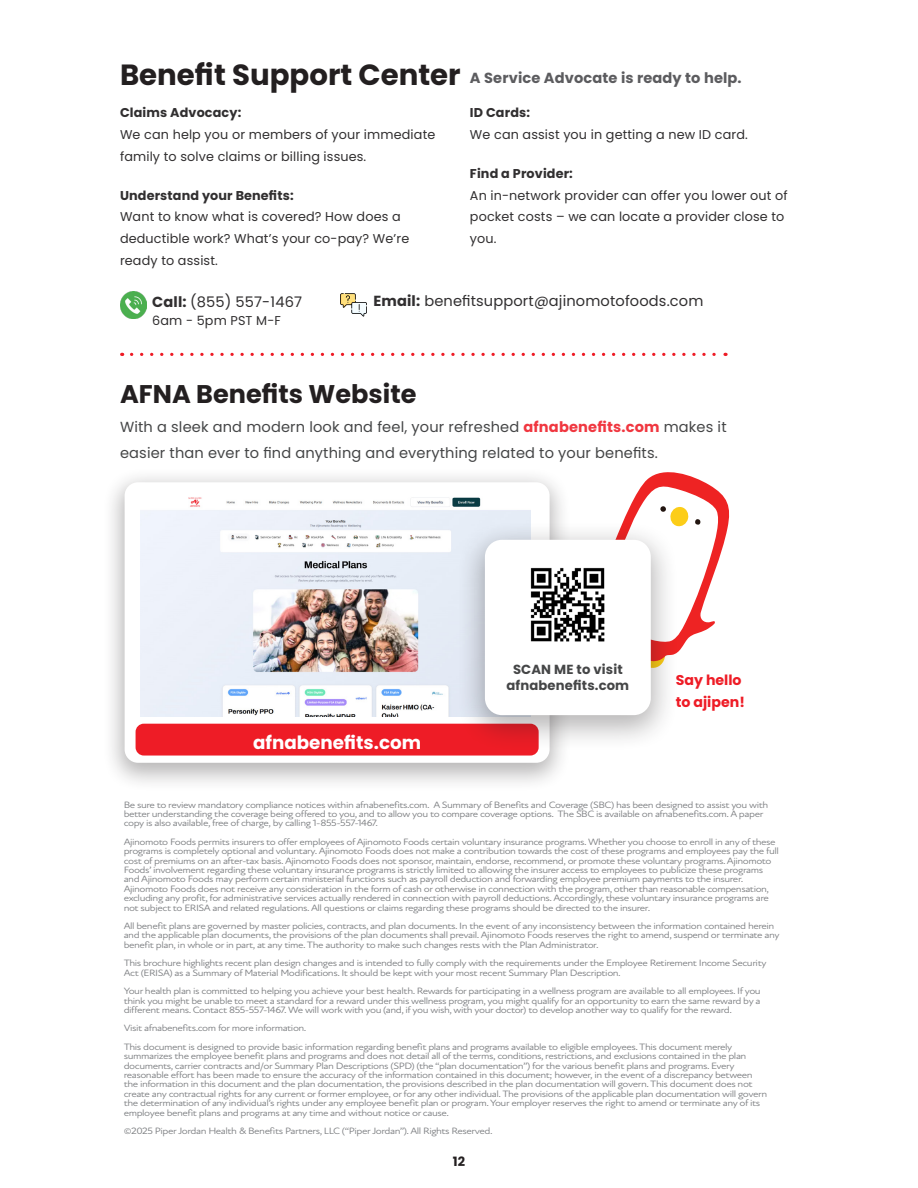
<style>
.page{position:relative;width:918px;height:1188px;background:#fff}
.page>*{position:absolute;margin:0;border:0;box-sizing:border-box;transform-origin:0 0}
.t1{font:700 29.25px "Poppins";color:#231f20}
.t2{font:700 25.5px "Poppins";color:#231f20}
.t3{font:700 18.3px "Poppins";color:#fff}
.t4{font:14.55px/25.5px "Poppins";letter-spacing:.01em;color:#454647}
.t5{font:14.55px "Poppins";letter-spacing:.01em;color:#312f30}
.t6{font:700 14.55px "Poppins";letter-spacing:.01em;color:#5c5c5f}
.t7{font:700 14.1px/23px "Poppins";color:#ee1c26}
.t8{font:700 13.2px/15.8px "Poppins";letter-spacing:.01em;color:#454647;text-align:center}
.t9{font:700 12.9px "Poppins";color:#231f20}
.Body{font:12.75px/21.9px "Poppins";letter-spacing:.01em;color:#312f30}
.t10{font:9.3px/9.3px "New Atten Round";letter-spacing:-.04em;color:#808285;scale:1.17 1}
.s1{font-weight:700}
.s2{font-weight:700;color:#f03740}
</style>
<div class="page">
<svg style="left:624px;top:472px;width:106px;height:178px"></svg>
<div style="left:102px;top:467px;width:470px;height:325px;background:#231f20;opacity:.33"></div>
<div style="left:125px;top:482px;width:425px;height:281px;background:#fff;border-radius:13px"></div>
<img style="left:140px;top:497px;width:391px;height:219px">
<div style="left:136px;top:724px;width:403px;height:32px;background:#ee1c26;border-radius:8px"></div>
<div style="left:456px;top:520px;width:224px;height:232px;background:#231f20;opacity:.33"></div>
<div style="left:485px;top:540px;width:166px;height:175px;background:#fff;border-radius:17px"></div>
<img style="left:530px;top:567px;width:75px;height:75px">
<img style="left:120px;top:292px;width:27px;height:26px">
<svg style="left:340px;top:293px;width:27px;height:24px"></svg>
<svg style="left:132px;top:353px;width:594px;height:3px"></svg>
<p class="t1" style="left:120px;top:57px;width:342px">Benefit Support Center</p>
<p class="t6" style="left:470px;top:69px;width:273px">A Service Advocate is ready to help.</p>
<p class="Body" style="left:120px;top:102px;width:317px"><span class="s1">Claims Advocacy:<br></span>We can help you or members of your immediate family to solve claims or billing issues.</p>
<p class="Body" style="left:120px;top:184px;width:291px"><span class="s1">Understand your Benefits:<br></span>Want to know what is covered? How does a deductible work? What’s your co-pay? We’re ready to assist.</p>
<p class="Body" style="left:470px;top:102px;width:279px"><span class="s1">ID Cards:<br></span>We can assist you in getting a new ID card.</p>
<p class="Body" style="left:470px;top:162px;width:319px"><span class="s1">Find a Provider:<br></span>An in-network provider can offer you lower out of pocket costs – we can locate a provider close to you.</p>
<p class="t5" style="left:152px;top:293px;width:151px"><span class="s1">Call:</span> (855) 557-1467</p>
<p class="Body" style="left:152px;top:310px;width:130px">6am - 5pm PST M-F</p>
<p class="t5" style="left:373px;top:292px;width:332px"><span class="s1">Email:</span> benefitsupport@ajinomotofoods.com</p>
<p class="t2" style="left:120px;top:379px;width:298px">AFNA Benefits Website</p>
<p class="t4" style="left:120px;top:415px;width:608px">With a sleek and modern look and feel, your refreshed <span class="s2">afnabenefits.com</span> makes it easier than ever to find anything and everything related to your benefits.</p>
<p class="t3" style="left:253px;top:732px;width:169px">afnabenefits.com</p>
<p class="t8" style="left:507px;top:661px;width:124px">SCAN ME to visit afnabenefits.com</p>
<p class="t7" style="left:676px;top:668px;width:71px">Say hello to ajipen!</p>
<p class="t10" style="left:124px;top:800px;width:552px">Be sure to review mandatory compliance notices within afnabenefits.com. A Summary of Benefits and Coverage (SBC) has been designed to assist you with better understanding the coverage being offered to you, and to allow you to compare coverage options. The SBC is available on afnabenefits.com. A paper copy is also available, free of charge, by calling 1-855-557-1467.</p>
<p class="t10" style="left:124px;top:837px;width:562px">Ajinomoto Foods permits insurers to offer employees of Ajinomoto Foods certain voluntary insurance programs. Whether you choose to enroll in any of these programs is completely optional and voluntary. Ajinomoto Foods does not make a contribution towards the cost of these programs and employees pay the full cost of premiums on an after-tax basis. Ajinomoto Foods does not sponsor, maintain, endorse, recommend, or promote these voluntary programs. Ajinomoto Foods’ involvement regarding these voluntary insurance programs is strictly limited to allowing the insurer access to employees to publicize these programs and Ajinomoto Foods may perform certain ministerial functions such as payroll deduction and forwarding employee premium payments to the insurer.<br>Ajinomoto Foods does not receive any consideration in the form of cash or otherwise in connection with the program, other than reasonable compensation, excluding any profit, for administrative services actually rendered in connection with payroll deductions. Accordingly, these voluntary insurance programs are not subject to ERISA and related regulations. All questions or claims regarding these programs should be directed to the insurer.</p>
<p class="t10" style="left:124px;top:921px;width:562px">All benefit plans are governed by master policies, contracts, and plan documents. In the event of any inconsistency between the information contained herein and the applicable plan documents, the provisions of the plan documents shall prevail. Ajinomoto Foods reserves the right to amend, suspend or terminate any benefit plan, in whole or in part, at any time. The authority to make such changes rests with the Plan Administrator.</p>
<p class="t10" style="left:124px;top:959px;width:551px">This brochure highlights recent plan design changes and is intended to fully comply with the requirements under the Employee Retirement Income Security<br>Act (ERISA) as a Summary of Material Modifications. It should be kept with your most recent Summary Plan Description.</p>
<p class="t10" style="left:124px;top:986px;width:546px;text-align:justify">Your health plan is committed to helping you achieve your best health. Rewards for participating in a wellness program are available to all employees. If you think you might be unable to meet a standard for a reward under this wellness program, you might qualify for an opportunity to earn the same reward by a different means. Contact 855-557-1467. We will work with you (and, if you wish, with your doctor) to develop another way to qualify for the reward.</p>
<p class="t10" style="left:124px;top:1019px;width:522px;line-height:18.5px">Visit afnabenefits.com for more information.<br>This document is designed to provide basic information regarding benefit plans and programs available to eligible employees. This document merely</p>
<p class="t10" style="left:124px;top:1052px;width:552px">summarizes the employee benefit plans and programs and does not detail all of the terms, conditions, restrictions, and exclusions contained in the plan documents, carrier contracts and/or Summary Plan Descriptions (SPD) (the “plan documentation”) for the various benefit plans and programs. Every reasonable effort has been made to ensure the accuracy of the information contained in this document; however, in the event of a discrepancy between the information in this document and the plan documentation, the provisions described in the plan documentation will govern. This document does not create any contractual rights for any current or former employee, or for any other individual. The provisions of the applicable plan documentation will govern the determination of any individual’s rights under any employee benefit plan or program. Your employer reserves the right to amend or terminate any of its employee benefit plans and programs at any time and without notice or cause.</p>
<p class="t10" style="left:124px;top:1126px;width:317px">©2025 Piper Jordan Health &amp; Benefits Partners, LLC (“Piper Jordan”). All Rights Reserved.</p>
<p class="t9" style="left:453px;top:1154px;width:14px">12</p>
</div>
